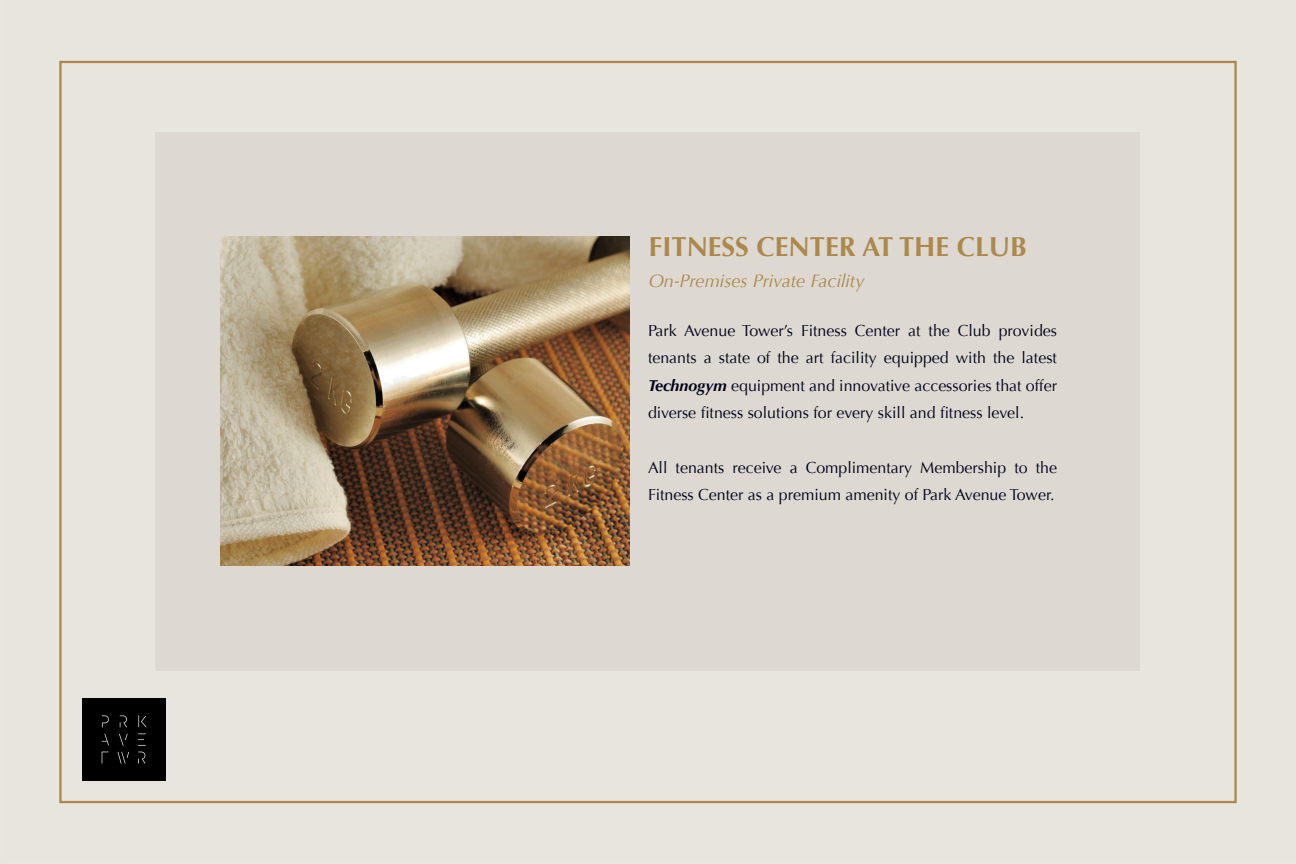
<style>
.page{position:relative;width:1296px;height:864px;background:#e8e5df}
.page>*{position:absolute;margin:0;border:0;box-sizing:border-box;transform-origin:0 0}
.t1{font:700 27.4px "Optima";color:#ac884a}
.t2{font:italic 18.2px "Optima";color:#ac884a}
.t3{font:16px/27.4px "Optima";color:#000018;text-align:justify}
.s1{font-weight:700;font-style:italic}
</style>
<div class="page">
<div style="left:156px;top:132px;width:984px;height:538px;background:#ddd9d2"></div>
<img style="left:220px;top:237px;width:409px;height:329px">
<div style="left:83px;top:698px;width:82px;height:83px;background:#000"></div>
<p class="t1" style="left:649px;top:231px;width:380px">FITNESS CENTER AT THE CLUB</p>
<p class="t2" style="left:649px;top:271px;width:217px">On-Premises Private Facility</p>
<p class="t3" style="left:648px;top:317px;width:411px">Park Avenue Tower’s Fitness Center at the Club provides tenants a state of the art facility equipped with the latest <span class="s1">Technogym</span> equipment and innovative accessories that offer diverse fitness solutions for every skill and fitness level.</p>
<p class="t3" style="left:648px;top:454px;width:411px">All tenants receive a Complimentary Membership to the<br>Fitness Center as a premium amenity of Park Avenue Tower.</p>
</div>
